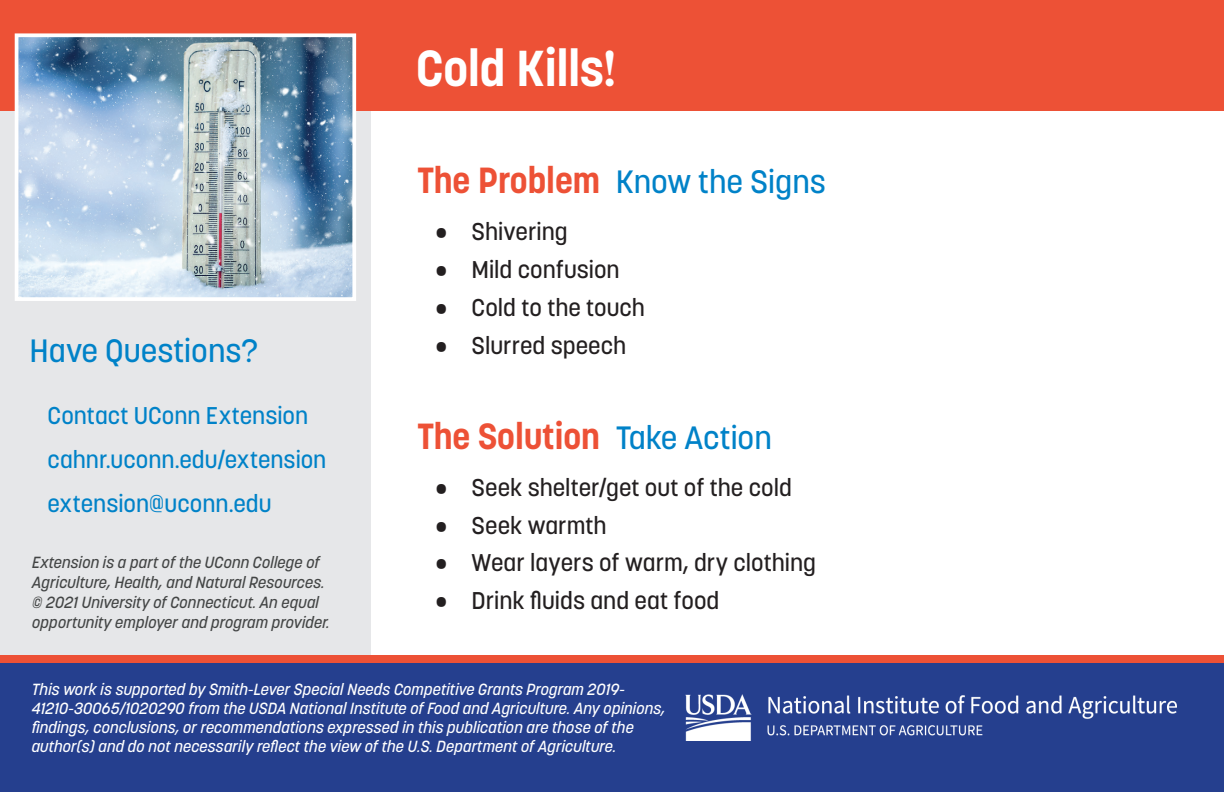
<style>
.page{position:relative;width:1224px;height:792px;background:#fff}
.page>*{position:absolute;margin:0;border:0;box-sizing:border-box;transform-origin:0 0}
.t1{font:700 50px "Korolev";letter-spacing:-.005em;color:#fff}
.t2{font:700 36px "Korolev";color:#ed5136}
.t3{font:500 32px "Korolev";color:#0082c8}
.t4{font:500 24px "Korolev";color:#231f20}
.t5{font:500 24px/44px "Korolev";color:#0082c8}
.t6{font:italic 500 16px/19px "Korolev";color:#fff}
.t7{font:italic 500 16px/20px "Korolev";color:#434545}
.s1{font-weight:700;font-size:36px;color:#ed5136}
.s2{font-weight:500;font-size:32px;color:#0082c8}
</style>
<div class="page">
<div style="left:0;top:105px;width:371px;height:603px;background:#e6e7e9"></div>
<div style="left:0;top:662px;width:1224px;height:130px;background:#253f8e"></div>
<img style="left:686px;top:695px;width:491px;height:45px">
<div style="left:0;top:655px;width:1224px;height:7px;background:#ed5136"></div>
<div style="left:0;top:0;width:1224px;height:111px;background:#ed5136"></div>
<img style="left:20px;top:38px;width:331px;height:258px">
<div style="left:15px;top:33px;width:341px;height:268px;border:4px solid #fff"></div>
<h3 class="t3" style="left:30px;top:331px;width:230px">Have Questions?</h3>
<h3 class="t5" style="left:48px;top:394px;width:280px">Contact UConn Extension cahnr.uconn.edu/extension extension@uconn.edu</h3>
<p class="t7" style="left:32px;top:552px;width:299px">Extension is a part of the UConn College of Agriculture, Health, and Natural Resources. © 2021 University of Connecticut. An equal opportunity employer and program provider.</p>
<h1 class="t1" style="left:416px;top:37px;width:203px">Cold Kills!</h1>
<h3 class="t3" style="left:418px;top:162px;width:410px"><span class="s1">The Problem</span> Know the Signs</h3>
<h3 class="t4" style="left:436px;top:217px;width:134px">• Shivering</h3>
<h3 class="t4" style="left:436px;top:254px;width:186px">• Mild confusion</h3>
<h3 class="t4" style="left:436px;top:292px;width:211px">• Cold to the touch</h3>
<h3 class="t4" style="left:436px;top:330px;width:192px">• Slurred speech</h3>
<h2 class="t2" style="left:418px;top:414px;width:356px">The Solution <span class="s2">Take Action</span></h2>
<h3 class="t4" style="left:436px;top:472px;width:358px">• Seek shelter/get out of the cold</h3>
<h3 class="t4" style="left:436px;top:510px;width:173px">• Seek warmth</h3>
<h3 class="t4" style="left:436px;top:548px;width:382px">• Wear layers of warm, dry clothing</h3>
<h3 class="t4" style="left:436px;top:586px;width:285px">• Drink fluids and eat food</h3>
<p class="t6" style="left:32px;top:680px;width:635px">This work is supported by Smith-Lever Special Needs Competitive Grants Program 2019- 41210-30065/1020290 from the USDA National Institute of Food and Agriculture. Any opinions, findings, conclusions, or recommendations expressed in this publication are those of the author(s) and do not necessarily reflect the view of the U.S. Department of Agriculture.</p>
</div>
